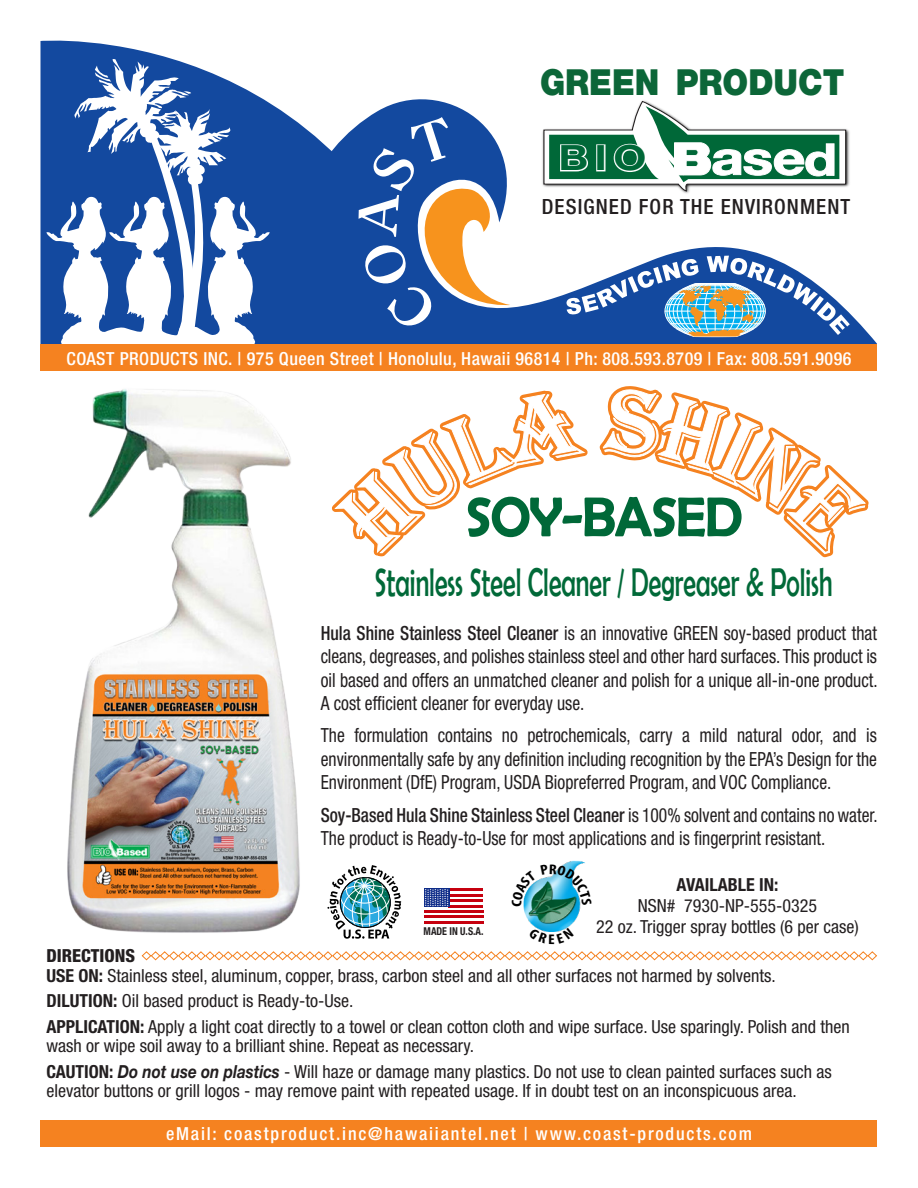
<style>
.page{position:relative;width:918px;height:1188px;background:#fff}
.page>*{position:absolute;margin:0;border:0;box-sizing:border-box;transform-origin:0 0}
.t1{font:54px "Berlin Sans FB";color:#006838}
.t2{font:40.2px "Berlin Sans FB";color:#016938;scale:.65 1}
.t3{font:900 36px "Helvetica Neue";color:#0c6638;scale:.9 1}
.t4{font:700 34.8px "Helvetica Neue";color:#006838;scale:1.21 1}
.t5{font:500 condensed 21px "Helvetica Neue";letter-spacing:.05em;color:#231f20}
.t6{font:condensed 19.5px/23.4px "Helvetica Neue";color:#231f20;text-align:justify;scale:.9 1}
.t7{font:condensed 18px/19.5px "Helvetica Neue";color:#231f20}
.t8{font:500 condensed 18px "Helvetica Neue";letter-spacing:.025em;color:#fff}
.t9{font:500 condensed 18px "Helvetica Neue";letter-spacing:.1em;color:#fff}
.t10{font:700 condensed 18px "Helvetica Neue";color:#231f20}
.t11{font:800 condensed 18px "Helvetica Neue";color:#231f20}
.t12{font:700 condensed 10.95px "Helvetica Neue";color:#231f20;scale:.92 1}
.s1{font-weight:500}
.s2{font-weight:700}
.s3{font-weight:700;font-style:italic;font-stretch:normal}
</style>
<div class="page">
<svg style="left:40px;top:40px;width:132px;height:304px;fill:#13499f"></svg>
<svg style="left:46px;top:59px;width:224px;height:285px"></svg>
<svg style="left:270px;top:99px;width:607px;height:245px"></svg>
<svg style="left:359px;top:117px;width:151px;height:212px"></svg>
<svg style="left:566px;top:256px;width:284px;height:81px"></svg>
<img style="left:540px;top:99px;width:311px;height:97px">
<svg style="left:544px;top:100px;width:302px;height:91px"></svg>
<div style="left:40px;top:344px;width:838px;height:27px;background:#f58220"></div>
<div style="left:40px;top:1120px;width:838px;height:27px;background:#f58220"></div>
<svg style="left:327px;top:865px;width:74px;height:74px"></svg>
<img style="left:523px;top:860px;width:62px;height:67px">
<img style="left:67px;top:389px;width:233px;height:544px">
<hr style="left:449px;top:905px;width:34px;height:2px;background:#c6000f">
<hr style="left:424px;top:910px;width:59px;height:3px;background:#c6000f">
<hr style="left:424px;top:915px;width:59px;height:3px;background:#c6000f">
<hr style="left:424px;top:921px;width:59px;height:2px;background:#c6000f">
<hr style="left:449px;top:899px;width:34px;height:3px;background:#c6000f">
<hr style="left:449px;top:894px;width:34px;height:3px;background:#c6000f">
<hr style="left:449px;top:888px;width:34px;height:3px;background:#c6000f">
<div style="left:424px;top:888px;width:26px;height:19px;background:#0d2b88"></div>
<svg style="left:425px;top:889px;width:24px;height:17px"></svg>
<svg style="left:141px;top:951px;width:736px;height:10px"></svg>
<svg style="left:332px;top:386px;width:537px;height:172px"></svg>
<svg style="left:535px;top:927px;width:34px;height:5px"></svg>
<svg style="left:523px;top:864px;width:62px;height:43px"></svg>
<p class="t3" style="left:540px;top:61px;width:340px">GREEN PRODUCT</p>
<p class="t4" style="left:558px;top:136px;width:74px">BIO</p>
<p class="t5" style="left:542px;top:194px;width:310px">DESIGNED FOR THE ENVIRONMENT</p>
<p class="t8" style="left:67px;top:348px;width:786px">COAST PRODUCTS INC. | 975 Queen Street | Honolulu, Hawaii 96814 | Ph: 808.593.8709 | Fax: 808.591.9096</p>
<p class="t1" style="left:466px;top:487px;width:278px">SOY-BASED</p>
<p class="t2" style="left:375px;top:560px;width:706px">Stainless Steel Cleaner / Degreaser &amp; Polish</p>
<p class="t6" style="left:321px;top:621px;width:620px"><span class="s1">Hula Shine Stainless Steel Cleaner</span> is an innovative GREEN soy-based product that cleans, degreases, and polishes stainless steel and other hard surfaces. This product is oil based and offers an unmatched cleaner and polish for a unique all-in-one product.<br>A cost efficient cleaner for everyday use.</p>
<p class="t6" style="left:321px;top:724px;width:620px">The formulation contains no petrochemicals, carry a mild natural odor, and is environmentally safe by any definition including recognition by the EPA’s Design for the Environment (DfE) Program, USDA Biopreferred Program, and VOC Compliance.</p>
<p class="t6" style="left:321px;top:803px;width:620px"><span class="s1">Soy-Based Hula Shine Stainless Steel Cleaner</span> is 100% solvent and contains no water.<br>The product is Ready-to-Use for most applications and is fingerprint resistant.</p>
<p class="t10" style="left:676px;top:874px;width:104px">AVAILABLE IN:</p>
<p class="t7" style="left:638px;top:896px;width:181px">NSN# 7930-NP-555-0325</p>
<p class="t12" style="left:424px;top:924px;width:67px">MADE IN U.S.A.</p>
<p class="t7" style="left:596px;top:917px;width:264px">22 oz. Trigger spray bottles (6 per case)</p>
<p class="t11" style="left:46px;top:945px;width:90px">DIRECTIONS</p>
<p class="t7" style="left:46px;top:966px;width:731px"><span class="s2">USE ON:</span> Stainless steel, aluminum, copper, brass, carbon steel and all other surfaces not harmed by solvents.</p>
<p class="t7" style="left:46px;top:991px;width:308px"><span class="s2">DILUTION:</span> Oil based product is Ready-to-Use.</p>
<p class="t7" style="left:46px;top:1017px;width:805px"><span class="s2">APPLICATION:</span> Apply a light coat directly to a towel or clean cotton cloth and wipe surface. Use sparingly. Polish and then wash or wipe soil away to a brilliant shine. Repeat as necessary.</p>
<p class="t7" style="left:46px;top:1062px;width:787px"><span class="s2">CAUTION:</span> <span class="s3">Do not use on plastics</span> - Will haze or damage many plastics. Do not use to clean painted surfaces such as elevator buttons or grill logos - may remove paint with repeated usage. If in doubt test on an inconspicuous area.</p>
<p class="t9" style="left:166px;top:1123px;width:588px">eMail: coastproduct.inc@hawaiiantel.net | www.coast-products.com</p>
</div>
